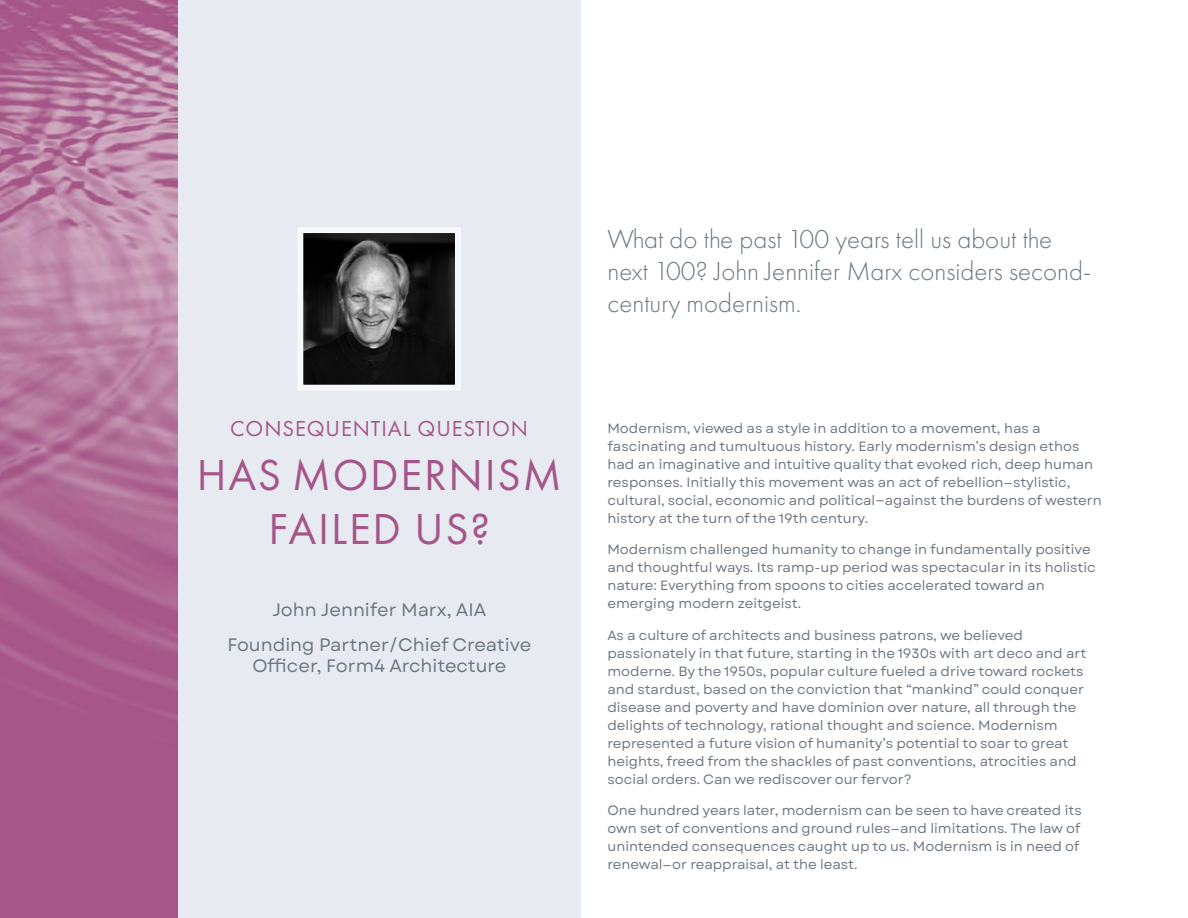
<style>
.page{position:relative;width:1188px;height:918px;background:#fff}
.page>*{position:absolute;margin:0;border:0;box-sizing:border-box;transform-origin:0 0}
.t1{font:45px/54px "Futura PT";letter-spacing:.04em;color:#a55588;text-align:center}
.t2{font:300 27px/32.4px "Futura PT";color:#6b7580}
.t3{font:22.5px "Futura PT";letter-spacing:.04em;color:#a55588}
.t4{font:18px/35.1px "Garet";color:#6b7580;text-align:center}
.t5{font:13.5px/18px "Garet";color:#6b7580}
</style>
<div class="page">
<div style="left:47px;top:0;width:533px;height:918px;background:#e7ebf1"></div>
<img style="left:304px;top:234px;width:150px;height:150px">
<div style="left:297px;top:227px;width:164px;height:164px;border:6px solid #f7f8f9"></div>
<img style="left:0;top:0;width:177px;height:918px">
<h3 class="t3" style="left:230px;top:415px;width:299px">CONSEQUENTIAL QUESTION</h3>
<h1 class="t1" style="left:197px;top:447px;width:366px">HAS MODERNISM<br>FAILED US?</h1>
<h3 class="t4" style="left:227px;top:592px;width:305px">John Jennifer Marx, AIA<br>Founding Partner/Chief Creative</h3>
<h3 class="t4" style="left:252px;top:649px;width:256px">Officer, Form4 Architecture</h3>
<h2 class="t2" style="left:608px;top:223px;width:485px">What do the past 100 years tell us about the next 100? John Jennifer Marx considers second&shy;century modernism.</h2>
<p class="t5" style="left:608px;top:420px;width:496px">Modernism, viewed as a style in addition to a movement, has a fascinating and tumultuous history. Early modernism’s design ethos had an imaginative and intuitive quality that evoked rich, deep human responses. Initially this movement was an act of rebellion—stylistic, cultural, social, economic and political—against the burdens of western history at the turn of the 19th century.</p>
<p class="t5" style="left:608px;top:541px;width:490px">Modernism challenged humanity to change in fundamentally positive and thoughtful ways. Its ramp-up period was spectacular in its holistic nature: Everything from spoons to cities accelerated toward an emerging modern zeitgeist.</p>
<p class="t5" style="left:608px;top:627px;width:481px">As a culture of architects and business patrons, we believed passionately in that future, starting in the 1930s with art deco and art moderne. By the 1950s, popular culture fueled a drive toward rockets and stardust, based on the conviction that “mankind” could conquer disease and poverty and have dominion over nature, all through the delights of technology, rational thought and science. Modernism represented a future vision of humanity’s potential to soar to great heights, freed from the shackles of past conventions, atrocities and social orders. Can we rediscover our fervor?</p>
<p class="t5" style="left:608px;top:802px;width:476px">One hundred years later, modernism can be seen to have created its own set of conventions and ground rules—and limitations. The law of unintended consequences caught up to us. Modernism is in need of renewal—or reappraisal, at the least.</p>
</div>
